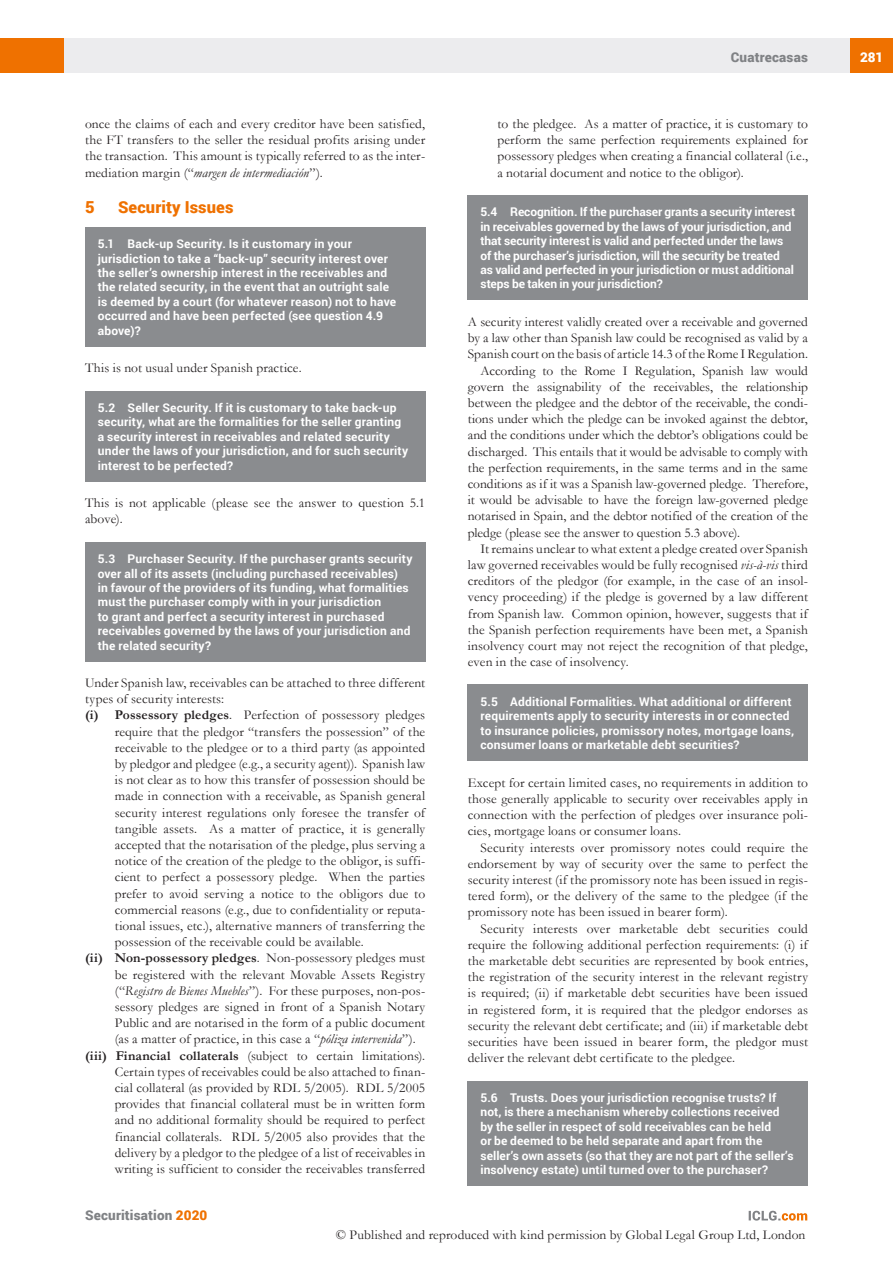
<style>
.page{position:relative;width:893px;height:1263px;background:#fff}
.page>*{position:absolute;margin:0;border:0;box-sizing:border-box;transform-origin:0 0}
.MS_Heading{font:900 16.5px "Roboto";letter-spacing:.005em;color:#ef7100}
.MS_Body_Text_-_Secon{font:13.5px/16.2px "Garamond";letter-spacing:.005em;color:#231f20;text-align:justify}
.MS_-_Bullets_1{font:13.5px/16.2px "Garamond";letter-spacing:.005em;color:#231f20;text-align:justify}
.MS_Body_Text_-_First{font:13.5px/16.2px "Garamond";letter-spacing:.01em;color:#231f20;text-align:justify}
.t1{font:900 13.5px "Roboto";letter-spacing:.015em;color:#808285}
.t2{font:900 13.5px "Roboto";color:#fff}
.MS_-_Question{font:700 12px/14.4px "Roboto";letter-spacing:.01em;color:#fff}
.MS_-_Question-2{font:700 12px/14.4px "Roboto";letter-spacing:-.01em;color:#fff}
.MS_-_Question_follow{font:700 12px/14.4px "Roboto";letter-spacing:.015em;color:#fff}
.s1{font-style:italic}
.s2{font-weight:700}
.s3{color:#ef7100}
</style>
<div class="page">
<div style="left:64px;top:38px;width:786px;height:34px;background:#ececee"></div>
<div style="left:850px;top:38px;width:43px;height:34px;background:#ef7100"></div>
<div style="left:0;top:38px;width:64px;height:34px;background:#ef7100"></div>
<svg style="left:749px;top:1211px;width:58px;height:9px"></svg>
<div style="left:468px;top:195px;width:340px;height:105px;background:#8a8c8f"></div>
<div style="left:468px;top:685px;width:340px;height:76px;background:#8a8c8f"></div>
<div style="left:468px;top:1081px;width:340px;height:105px;background:#8a8c8f"></div>
<div style="left:85px;top:227px;width:340px;height:119px;background:#8a8c8f"></div>
<div style="left:85px;top:391px;width:340px;height:90px;background:#8a8c8f"></div>
<div style="left:85px;top:542px;width:340px;height:119px;background:#8a8c8f"></div>
<p class="MS_Body_Text_-_Secon" style="left:85px;top:115px;width:342px">once the claims of each and every creditor have been satisfied, the FT transfers to the seller the residual profits arising under the transaction. This amount is typically referred to as the inter&shy;mediation margin (“<span class="s1">margen de intermediación</span>”).</p>
<p class="MS_Heading" style="left:85px;top:195px;width:11px">5</p>
<p class="MS_Heading" style="left:118px;top:195px;width:117px">Security Issues</p>
<p class="MS_-_Question_follow" style="left:98px;top:236px;width:300px">5.1 Back-up Security. Is it customary in your jurisdiction to take a “back-up” security interest over the seller’s ownership interest in the receivables and the related security, in the event that an outright sale is deemed by a court (for whatever reason) not to have occurred and have been perfected (see question 4.9 above)?</p>
<p class="MS_Body_Text_-_First" style="left:85px;top:359px;width:218px">This is not usual under Spanish practice.</p>
<p class="MS_-_Question" style="left:98px;top:400px;width:312px">5.2 Seller Security. If it is customary to take back-up security, what are the formalities for the seller granting a security interest in receivables and related security under the laws of your jurisdiction, and for such security interest to be perfected?</p>
<p class="MS_Body_Text_-_First" style="left:85px;top:494px;width:342px">This is not applicable (please see the answer to question 5.1 above).</p>
<p class="MS_-_Question" style="left:98px;top:551px;width:316px">5.3 Purchaser Security. If the purchaser grants security over all of its assets (including purchased receivables)<br>in favour of the providers of its funding, what formalities must the purchaser comply with in your jurisdiction<br>to grant and perfect a security interest in purchased receivables governed by the laws of your jurisdiction and the related security?</p>
<p class="MS_Body_Text_-_First" style="left:85px;top:674px;width:342px">Under Spanish law, receivables can be attached to three different types of security interests:</p>
<p class="MS_-_Bullets_1" style="left:115px;top:707px;width:312px;text-indent:-30px"><span class="s2">(i) Possessory pledges</span>. Perfection of possessory pledges require that the pledgor “transfers the possession” of the receivable to the pledgee or to a third party (as appointed by pledgor and pledgee (e.g., a security agent)). Spanish law is not clear as to how this transfer of possession should be made in connection with a receivable, as Spanish general security interest regulations only foresee the transfer of tangible assets. As a matter of practice, it is generally accepted that the notarisation of the pledge, plus serving a notice of the creation of the pledge to the obligor, is suffi&shy;cient to perfect a possessory pledge. When the parties prefer to avoid serving a notice to the obligors due to commercial reasons (e.g., due to confidentiality or reputa&shy;tional issues, etc.), alternative manners of transferring the possession of the receivable could be available.</p>
<p class="MS_-_Bullets_1" style="left:115px;top:950px;width:312px;text-indent:-30px"><span class="s2">(ii) Non-possessory pledges</span>. Non-possessory pledges must be registered with the relevant Movable Assets Registry (“<span class="s1">Registro de Bienes Muebles</span>”). For these purposes, non-pos&shy;sessory pledges are signed in front of a Spanish Notary Public and are notarised in the form of a public document (as a matter of practice, in this case a “<span class="s1">póliza intervenida</span>”).</p>
<p class="MS_-_Bullets_1" style="left:115px;top:1047px;width:312px;text-indent:-30px"><span class="s2">(iii) Financial collaterals</span> (subject to certain limitations).<br>Certain types of receivables could be also attached to finan&shy;cial collateral (as provided by RDL 5/2005). RDL 5/2005 provides that financial collateral must be in written form and no additional formality should be required to perfect financial collaterals. RDL 5/2005 also provides that the delivery by a pledgor to the pledgee of a list of receivables in writing is sufficient to consider the receivables transferred</p>
<p class="t1" style="left:85px;top:1206px;width:124px">Securitisation <span class="s3">2020</span></p>
<p class="t1" style="left:731px;top:48px;width:79px">Cuatrecasas</p>
<p class="t2" style="left:860px;top:48px;width:25px">281</p>
<p class="MS_-_Bullets_1" style="left:497px;top:115px;width:312px">to the pledgee. As a matter of practice, it is customary to perform the same perfection requirements explained for possessory pledges when creating a financial collateral (i.e., a notarial document and notice to the obligor).</p>
<p class="MS_-_Question-2" style="left:480px;top:204px;width:316px">5.4 Recognition. If the purchaser grants a security interest in receivables governed by the laws of your jurisdiction, and that security interest is valid and perfected under the laws of the purchaser’s jurisdiction, will the security be treated as valid and perfected in your jurisdiction or must additional steps be taken in your jurisdiction?</p>
<p class="MS_Body_Text_-_First" style="left:468px;top:313px;width:342px">A security interest validly created over a receivable and governed by a law other than Spanish law could be recognised as valid by a Spanish court on the basis of article 14.3 of the Rome I Regulation.</p>
<p class="MS_Body_Text_-_Secon" style="left:468px;top:362px;width:342px;text-indent:13px">According to the Rome I Regulation, Spanish law would govern the assignability of the receivables, the relationship between the pledgee and the debtor of the receivable, the condi&shy;tions under which the pledge can be invoked against the debtor, and the conditions under which the debtor’s obligations could be discharged. This entails that it would be advisable to comply with the perfection requirements, in the same terms and in the same conditions as if it was a Spanish law-governed pledge. Therefore, it would be advisable to have the foreign law-governed pledge notarised in Spain, and the debtor notified of the creation of the pledge (please see the answer to question 5.3 above).</p>
<p class="MS_Body_Text_-_Secon" style="left:468px;top:540px;width:342px;text-indent:13px">It remains unclear to what extent a pledge created over Spanish law governed receivables would be fully recognised <span class="s1">vis-à-vis</span> third creditors of the pledgor (for example, in the case of an insol&shy;vency proceeding) if the pledge is governed by a law different from Spanish law. Common opinion, however, suggests that if the Spanish perfection requirements have been met, a Spanish insolvency court may not reject the recognition of that pledge, even in the case of insolvency.</p>
<p class="MS_-_Question" style="left:480px;top:694px;width:315px">5.5 Additional Formalities. What additional or different requirements apply to security interests in or connected to insurance policies, promissory notes, mortgage loans, consumer loans or marketable debt securities?</p>
<p class="MS_Body_Text_-_First" style="left:468px;top:774px;width:342px">Except for certain limited cases, no requirements in addition to those generally applicable to security over receivables apply in connection with the perfection of pledges over insurance poli&shy;cies, mortgage loans or consumer loans.</p>
<p class="MS_Body_Text_-_Secon" style="left:468px;top:839px;width:342px;text-indent:13px">Security interests over promissory notes could require the endorsement by way of security over the same to perfect the security interest (if the promissory note has been issued in regis&shy;tered form), or the delivery of the same to the pledgee (if the promissory note has been issued in bearer form).</p>
<p class="MS_Body_Text_-_Secon" style="left:468px;top:920px;width:342px;text-indent:13px">Security interests over marketable debt securities could require the following additional perfection requirements: (i) if the marketable debt securities are represented by book entries, the registration of the security interest in the relevant registry is required; (ii) if marketable debt securities have been issued in registered form, it is required that the pledgor endorses as security the relevant debt certificate; and (iii) if marketable debt securities have been issued in bearer form, the pledgor must deliver the relevant debt certificate to the pledgee.</p>
<p class="MS_-_Question" style="left:480px;top:1090px;width:315px">5.6 Trusts. Does your jurisdiction recognise trusts? If not, is there a mechanism whereby collections received by the seller in respect of sold receivables can be held<br>or be deemed to be held separate and apart from the seller’s own assets (so that they are not part of the seller’s insolvency estate) until turned over to the purchaser?</p>
<p class="MS_-_Bullets_1" style="left:336px;top:1226px;width:471px">© Published and reproduced with kind permission by Global Legal Group Ltd, London</p>
</div>
